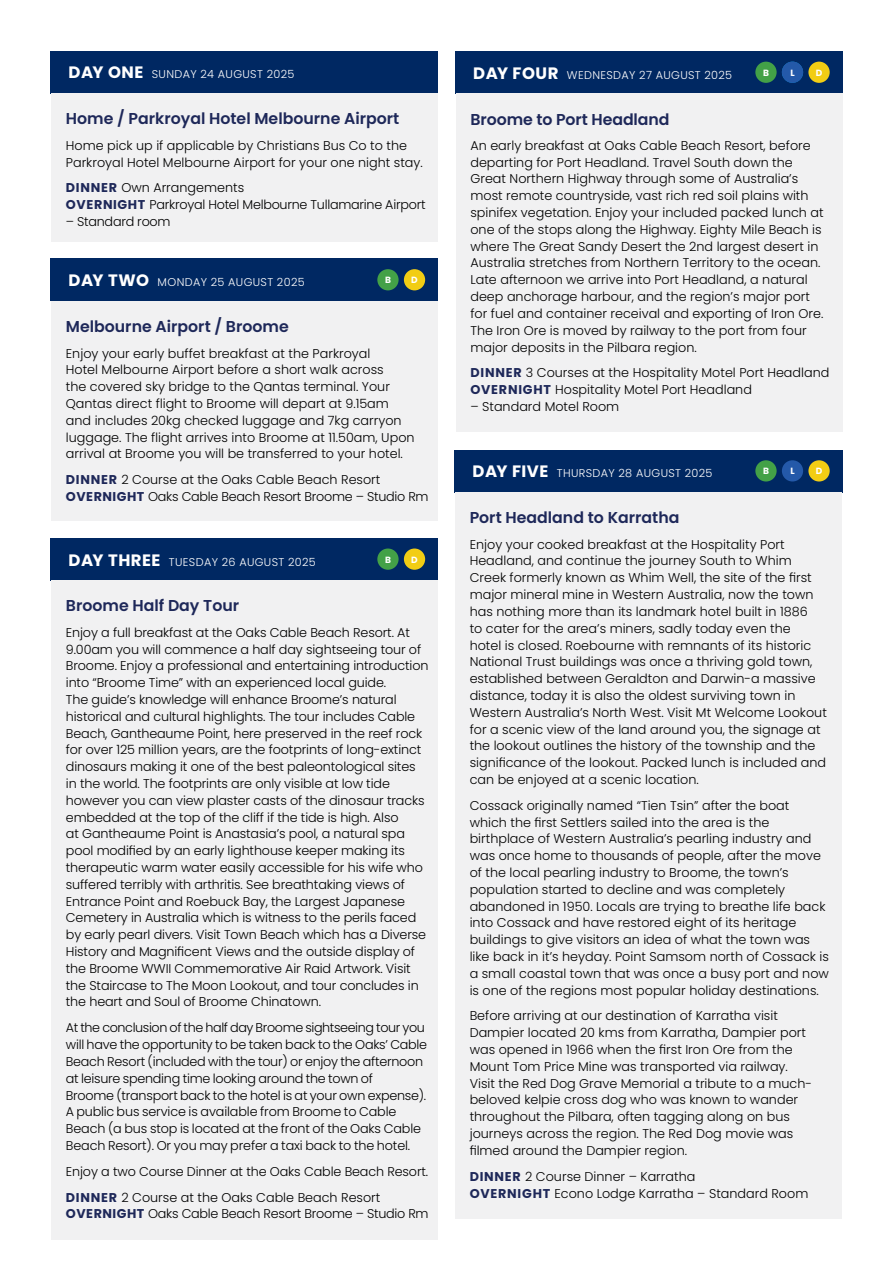
<style>
.page{position:relative;width:893px;height:1263px;background:#fff}
.page>*{position:absolute;margin:0;border:0;box-sizing:border-box;transform-origin:0 0}
.t1{font:600 15.75px "Poppins";color:#1e2859}
.t2{font:300 12.75px/16.8px "Poppins";color:#000}
.t3{font:300 12.75px/16.8px "Poppins";letter-spacing:-.02em;color:#000}
.t4{font:300 11.25px "Poppins";letter-spacing:.03em;color:#fff}
.t5{font:700 9px "Poppins";color:#fff}
.s1{font-weight:700;font-size:16.5px}
.s2{font-weight:700;color:#1e2859}
</style>
<div class="page">
<div style="left:50px;top:538px;width:388px;height:42px;background:#002862"></div>
<div style="left:455px;top:51px;width:387px;height:42px;background:#002862"></div>
<div style="left:454px;top:450px;width:388px;height:42px;background:#002862"></div>
<div style="left:50px;top:259px;width:388px;height:42px;background:#002862"></div>
<div style="left:50px;top:51px;width:388px;height:42px;background:#002862"></div>
<div style="left:51px;top:301px;width:387px;height:219px;background:#f1f1f2"></div>
<div style="left:51px;top:93px;width:387px;height:149px;background:#f1f1f2"></div>
<div style="left:51px;top:580px;width:387px;height:659px;background:#f1f1f2"></div>
<div style="left:456px;top:93px;width:386px;height:339px;background:#f1f1f2"></div>
<div style="left:455px;top:492px;width:387px;height:727px;background:#f1f1f2"></div>
<div style="left:377px;top:548px;width:22px;height:22px;background:#43a147;border-radius:50%"></div>
<div style="left:377px;top:269px;width:22px;height:21px;background:#43a147;border-radius:50%"></div>
<div style="left:404px;top:548px;width:21px;height:22px;background:#f2cd14;border-radius:50%"></div>
<div style="left:404px;top:269px;width:21px;height:21px;background:#f2cd14;border-radius:50%"></div>
<div style="left:755px;top:62px;width:22px;height:21px;background:#43a147;border-radius:50%"></div>
<div style="left:808px;top:62px;width:22px;height:21px;background:#f2cd14;border-radius:50%"></div>
<div style="left:782px;top:62px;width:21px;height:21px;background:#2459a9;border-radius:50%"></div>
<div style="left:755px;top:460px;width:22px;height:21px;background:#43a147;border-radius:50%"></div>
<div style="left:808px;top:460px;width:22px;height:21px;background:#f2cd14;border-radius:50%"></div>
<div style="left:782px;top:460px;width:21px;height:21px;background:#2459a9;border-radius:50%"></div>
<p class="t4" style="left:68px;top:68px;width:227px"><span class="s1">DAY ONE</span> SUNDAY 24 AUGUST 2025</p>
<p class="t1" style="left:66px;top:110px;width:335px">Home / Parkroyal Hotel Melbourne Airport</p>
<p class="t2" style="left:66px;top:137px;width:358px">Home pick up if applicable by Christians Bus Co to the<br>Parkroyal Hotel Melbourne Airport for your one night stay.</p>
<p class="t3" style="left:66px;top:180px;width:361px"><span class="s2">DINNER</span> Own Arrangements<br><span class="s2">OVERNIGHT</span> Parkroyal Hotel Melbourne Tullamarine Airport</p>
<p class="t3" style="left:66px;top:213px;width:106px">– Standard room</p>
<p class="t4" style="left:68px;top:276px;width:238px"><span class="s1">DAY TWO</span> MONDAY 25 AUGUST 2025</p>
<p class="t5" style="left:385px;top:275px;width:7px">B</p>
<p class="t5" style="left:411px;top:275px;width:8px">D</p>
<p class="t1" style="left:66px;top:318px;width:224px">Melbourne Airport / Broome</p>
<p class="t2" style="left:66px;top:345px;width:350px">Enjoy your early buffet breakfast at the Parkroyal<br>Hotel Melbourne Airport before a short walk across<br>the covered sky bridge to the Qantas terminal. Your Qantas direct flight to Broome will depart at 9.15am and includes 20kg checked luggage and 7kg carryon luggage. The flight arrives into Broome at 11.50am, Upon arrival at Broome you will be transferred to your hotel.</p>
<p class="t3" style="left:66px;top:471px;width:364px"><span class="s2">DINNER</span> 2 Course at the Oaks Cable Beach Resort<br><span class="s2">OVERNIGHT</span> Oaks Cable Beach Resort Broome – Studio Rm</p>
<p class="t4" style="left:68px;top:555px;width:249px"><span class="s1">DAY THREE</span> TUESDAY 26 AUGUST 2025</p>
<p class="t5" style="left:385px;top:554px;width:7px">B</p>
<p class="t5" style="left:411px;top:554px;width:8px">D</p>
<p class="t1" style="left:66px;top:597px;width:175px">Broome Half Day Tour</p>
<p class="t2" style="left:66px;top:624px;width:364px">Enjoy a full breakfast at the Oaks Cable Beach Resort. At 9.00am you will commence a half day sightseeing tour of Broome. Enjoy a professional and entertaining introduction into “Broome Time” with an experienced local guide.<br>The guide’s knowledge will enhance Broome’s natural historical and cultural highlights. The tour includes Cable Beach, Gantheaume Point, here preserved in the reef rock for over 125 million years, are the footprints of long-extinct dinosaurs making it one of the best paleontological sites in the world. The footprints are only visible at low tide however you can view plaster casts of the dinosaur tracks embedded at the top of the cliff if the tide is high. Also<br>at Gantheaume Point is Anastasia’s pool, a natural spa pool modified by an early lighthouse keeper making its therapeutic warm water easily accessible for his wife who suffered terribly with arthritis. See breathtaking views of Entrance Point and Roebuck Bay, the Largest Japanese Cemetery in Australia which is witness to the perils faced by early pearl divers. Visit Town Beach which has a Diverse History and Magnificent Views and the outside display of the Broome WWII Commemorative Air Raid Artwork. Visit the Staircase to The Moon Lookout, and tour concludes in the heart and Soul of Broome Chinatown.</p>
<p class="t3" style="left:66px;top:1019px;width:363px">At the conclusion of the half day Broome sightseeing tour you will have the opportunity to be taken back to the Oaks’ Cable Beach Resort (included with the tour) or enjoy the afternoon at leisure spending time looking around the town of<br>Broome (transport back to the hotel is at your own expense).<br>A public bus service is available from Broome to Cable Beach (a bus stop is located at the front of the Oaks Cable Beach Resort). Or you may prefer a taxi back to the hotel.</p>
<p class="t2" style="left:66px;top:1158px;width:364px;line-height:25.8px">Enjoy a two Course Dinner at the Oaks Cable Beach Resort.<br><span class="s2">DINNER</span> 2 Course at the Oaks Cable Beach Resort</p>
<p class="t3" style="left:66px;top:1205px;width:364px"><span class="s2">OVERNIGHT</span> Oaks Cable Beach Resort Broome – Studio Rm</p>
<p class="t4" style="left:473px;top:68px;width:261px"><span class="s1">DAY FOUR</span> WEDNESDAY 27 AUGUST 2025</p>
<p class="t5" style="left:763px;top:67px;width:7px">B</p>
<p class="t5" style="left:790px;top:67px;width:6px">L</p>
<p class="t5" style="left:816px;top:67px;width:8px">D</p>
<p class="t5" style="left:785px;top:67px;width:15px">MT</p>
<p class="t1" style="left:470px;top:110px;width:201px">Broome to Port Headland</p>
<p class="t2" style="left:470px;top:137px;width:355px">An early breakfast at Oaks Cable Beach Resort, before departing for Port Headland. Travel South down the Great Northern Highway through some of Australia’s most remote countryside, vast rich red soil plains with spinifex vegetation. Enjoy your included packed lunch at one of the stops along the Highway. Eighty Mile Beach is where The Great Sandy Desert the 2nd largest desert in Australia stretches from Northern Territory to the ocean.<br>Late afternoon we arrive into Port Headland, a natural deep anchorage harbour, and the region’s major port for fuel and container receival and exporting of Iron Ore.<br>The Iron Ore is moved by railway to the port from four major deposits in the Pilbara region.</p>
<p class="t2" style="left:470px;top:364px;width:360px"><span class="s2">DINNER</span> 3 Courses at the Hospitality Motel Port Headland<br><span class="s2">OVERNIGHT</span> Hospitality Motel Port Headland</p>
<p class="t2" style="left:470px;top:398px;width:150px">– Standard Motel Room</p>
<p class="t4" style="left:472px;top:467px;width:242px"><span class="s1">DAY FIVE</span> THURSDAY 28 AUGUST 2025</p>
<p class="t5" style="left:763px;top:466px;width:7px">B</p>
<p class="t5" style="left:790px;top:466px;width:6px">L</p>
<p class="t5" style="left:816px;top:466px;width:8px">D</p>
<p class="t1" style="left:470px;top:509px;width:211px">Port Headland to Karratha</p>
<p class="t2" style="left:470px;top:536px;width:359px">Enjoy your cooked breakfast at the Hospitality Port Headland, and continue the journey South to Whim Creek formerly known as Whim Well, the site of the first major mineral mine in Western Australia, now the town has nothing more than its landmark hotel built in 1886<br>to cater for the area’s miners, sadly today even the<br>hotel is closed. Roebourne with remnants of its historic National Trust buildings was once a thriving gold town, established between Geraldton and Darwin-a massive distance, today it is also the oldest surviving town in Western Australia’s North West. Visit Mt Welcome Lookout for a scenic view of the land around you, the signage at the lookout outlines the history of the township and the significance of the lookout. Packed lunch is included and can be enjoyed at a scenic location.</p>
<p class="t2" style="left:470px;top:797px;width:361px">Cossack originally named “Tien Tsin” after the boat which the first Settlers sailed into the area is the birthplace of Western Australia’s pearling industry and was once home to thousands of people, after the move of the local pearling industry to Broome, the town’s population started to decline and was completely abandoned in 1950. Locals are trying to breathe life back into Cossack and have restored eight of its heritage buildings to give visitors an idea of what the town was like back in it’s heyday. Point Samsom north of Cossack is a small coastal town that was once a busy port and now is one of the regions most popular holiday destinations.</p>
<p class="t2" style="left:470px;top:1008px;width:344px">Before arriving at our destination of Karratha visit Dampier located 20 kms from Karratha, Dampier port was opened in 1966 when the first Iron Ore from the Mount Tom Price Mine was transported via railway.<br>Visit the Red Dog Grave Memorial a tribute to a much&shy;beloved kelpie cross dog who was known to wander throughout the Pilbara, often tagging along on bus journeys across the region. The Red Dog movie was filmed around the Dampier region.</p>
<p class="t2" style="left:470px;top:1168px;width:340px"><span class="s2">DINNER</span> 2 Course Dinner – Karratha<br><span class="s2">OVERNIGHT</span> Econo Lodge Karratha – Standard Room</p>
</div>
